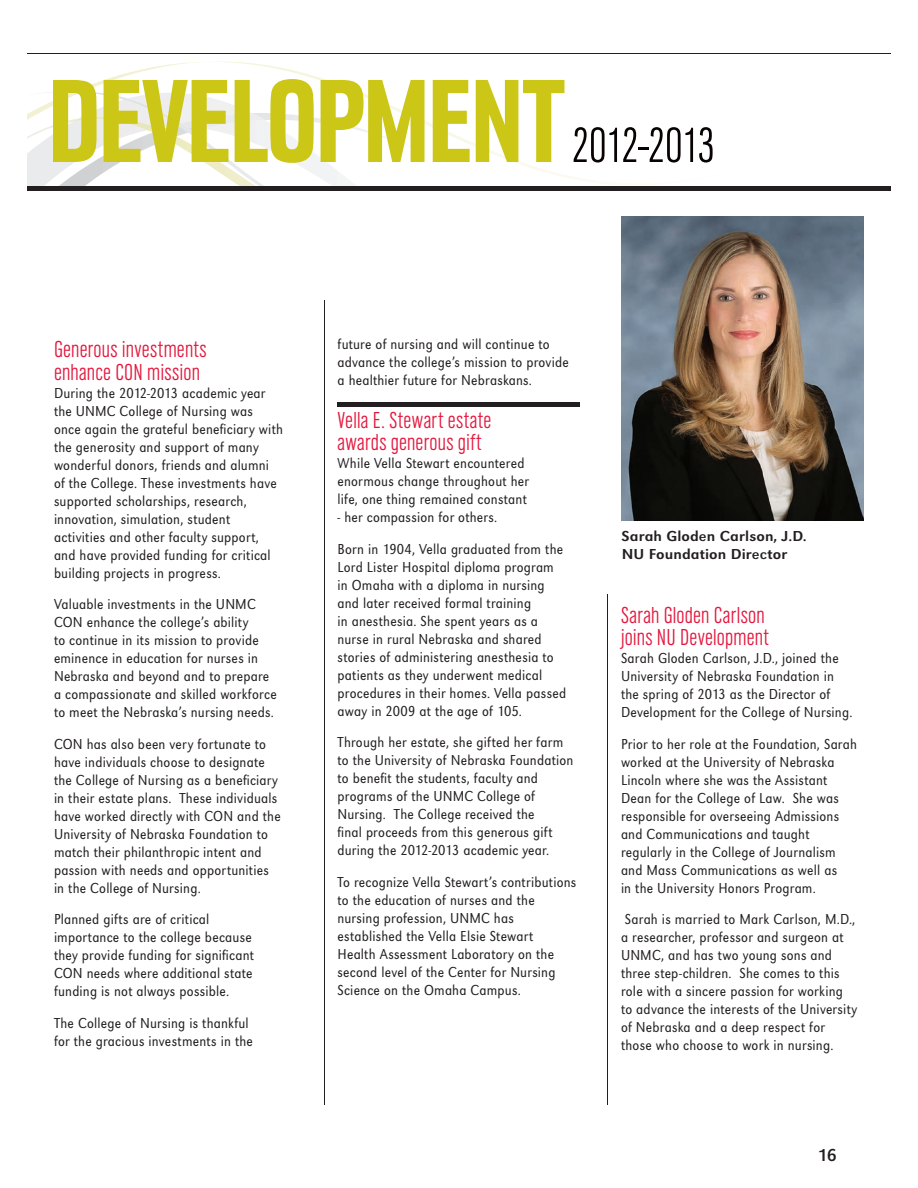
<style>
.page{position:relative;width:918px;height:1188px;background:#fff}
.page>*{position:absolute;margin:0;border:0;box-sizing:border-box;transform-origin:0 0}
.t1{font:700 condensed 123px "URW Grotesk T";letter-spacing:-.025em;color:#ccc716}
.t2{font:52.5px "URW Grotesk T Ligh Cond";letter-spacing:-.03em;color:#080302}
.t3{font:24px/22.5px "URW Grotesk T Ligh Cond";letter-spacing:.01em;color:#e4183e}
.t4{font:18px "URW Grotesk T";color:#231f20}
.t5{font:15px/18px "URW Grotesk T Ligh Extr Narr";letter-spacing:.015em;color:#231f20}
.t6{font:15px/18px "URW Grotesk T Regu Extr Narr";letter-spacing:.005em;color:#231f20;scale:1.16 1}
</style>
<div class="page">
<svg style="left:75px;top:62px;width:539px;height:122px"></svg>
<img style="left:266px;top:93px;width:92px;height:94px">
<img style="left:27px;top:91px;width:239px;height:96px">
<hr style="left:27px;top:54px;width:864px;height:1px;background:#231f20">
<hr style="left:27px;top:187px;width:864px;height:4px;background:#231f20">
<hr style="left:324px;top:300px;width:1px;height:805px;background:#231f20">
<hr style="left:607px;top:594px;width:1px;height:511px;background:#231f20">
<img style="left:621px;top:216px;width:243px;height:305px">
<hr style="left:338px;top:402px;width:242px;height:4px;background:#231f20">
<h1 class="t1" style="left:46px;top:55px;width:519px">DEVELOPMENT</h1>
<h2 class="t2" style="left:571px;top:118px;width:146px">2012-2013</h2>
<h3 class="t3" style="left:54px;top:338px;width:154px">Generous investments enhance CON mission</h3>
<p class="t5" style="left:54px;top:384px;width:231px">During the 2012-2013 academic year the UNMC College of Nursing was once again the grateful beneficiary with the generosity and support of many wonderful donors, friends and alumni of the College. These investments have supported scholarships, research, innovation, simulation, student activities and other faculty support, and have provided funding for critical building projects in progress.</p>
<p class="t5" style="left:54px;top:595px;width:224px">Valuable investments in the UNMC CON enhance the college’s ability<br>to continue in its mission to provide eminence in education for nurses in Nebraska and beyond and to prepare a compassionate and skilled workforce to meet the Nebraska’s nursing needs.</p>
<p class="t5" style="left:54px;top:735px;width:228px">CON has also been very fortunate to have individuals choose to designate the College of Nursing as a beneficiary in their estate plans. These individuals have worked directly with CON and the University of Nebraska Foundation to match their philanthropic intent and passion with needs and opportunities in the College of Nursing.</p>
<p class="t5" style="left:54px;top:910px;width:202px">Planned gifts are of critical importance to the college because they provide funding for significant CON needs where additional state funding is not always possible.</p>
<p class="t5" style="left:54px;top:1014px;width:201px">The College of Nursing is thankful for the gracious investments in the</p>
<p class="t5" style="left:338px;top:335px;width:233px">future of nursing and will continue to advance the college’s mission to provide a healthier future for Nebraskans.</p>
<h3 class="t3" style="left:338px;top:408px;width:155px">Vella E. Stewart estate awards generous gift</h3>
<p class="t5" style="left:338px;top:454px;width:193px">While Vella Stewart encountered enormous change throughout her life, one thing remained constant</p>
<p class="t5" style="left:338px;top:501px;width:227px;line-height:31.5px">- her compassion for others.<br>Born in 1904, Vella graduated from the</p>
<p class="t5" style="left:338px;top:558px;width:230px">Lord Lister Hospital diploma program in Omaha with a diploma in nursing and later received formal training<br>in anesthesia. She spent years as a nurse in rural Nebraska and shared stories of administering anesthesia to patients as they underwent medical procedures in their homes. Vella passed away in 2009 at the age of 105.</p>
<p class="t5" style="left:338px;top:733px;width:238px">Through her estate, she gifted her farm to the University of Nebraska Foundation to benefit the students, faculty and programs of the UNMC College of Nursing. The College received the<br>final proceeds from this generous gift during the 2012-2013 academic year.</p>
<p class="t5" style="left:338px;top:873px;width:240px">To recognize Vella Stewart’s contributions to the education of nurses and the nursing profession, UNMC has established the Vella Elsie Stewart<br>Health Assessment Laboratory on the second level of the Center for Nursing Science on the Omaha Campus.</p>
<p class="t6" style="left:622px;top:527px;width:161px">Sarah Gloden Carlson, J.D.<br>NU Foundation Director</p>
<h3 class="t3" style="left:621px;top:604px;width:149px">Sarah Gloden Carlson joins NU Development</h3>
<p class="t5" style="left:621px;top:649px;width:233px">Sarah Gloden Carlson, J.D., joined the University of Nebraska Foundation in the spring of 2013 as the Director of Development for the College of Nursing.</p>
<p class="t5" style="left:621px;top:735px;width:238px">Prior to her role at the Foundation, Sarah worked at the University of Nebraska Lincoln where she was the Assistant Dean for the College of Law. She was responsible for overseeing Admissions and Communications and taught regularly in the College of Journalism and Mass Communications as well as<br>in the University Honors Program.</p>
<p class="t5" style="left:621px;top:910px;width:238px">Sarah is married to Mark Carlson, M.D., a researcher, professor and surgeon at UNMC, and has two young sons and three step-children. She comes to this role with a sincere passion for working to advance the interests of the University of Nebraska and a deep respect for those who choose to work in nursing.</p>
<p class="t4" style="left:818px;top:1145px;width:21px">16</p>
</div>
